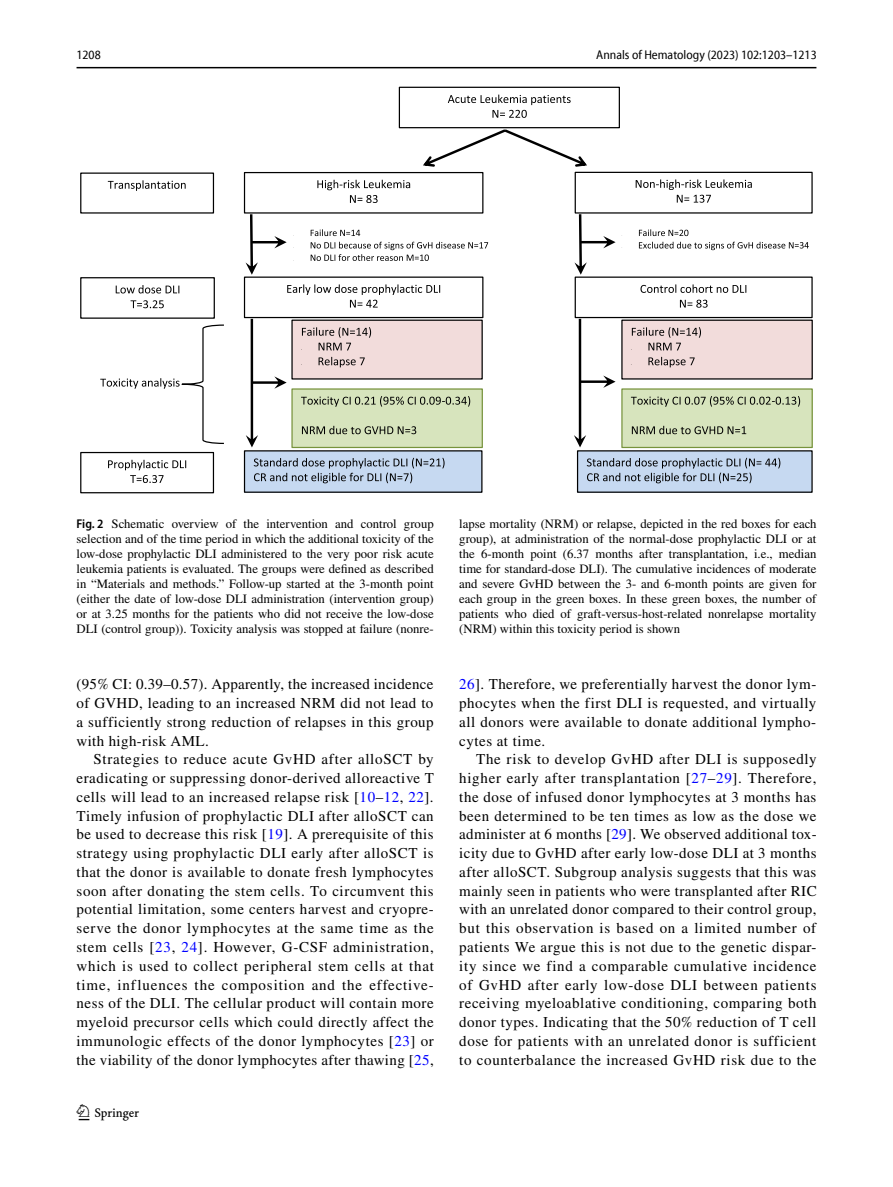
<style>
.page{position:relative;width:893px;height:1187px;background:#fff}
.page>*{position:absolute;margin:0;border:0;box-sizing:border-box;transform-origin:0 0}
.t1{font:22.5px "Springnew Regular 2";color:#000}
.t2{font:15px/18.8px "STIX";letter-spacing:.035em;color:#000;text-align:justify}
.t3{font:12.75px/15px "STIX";color:#000;text-align:justify}
.t4{font:semi-condensed 12.75px "Myriad Pro Unic";color:#000}
.s1{font-family:"Myriad Pro";font-weight:600;font-stretch:semi-condensed}
.s2{color:#00f}
</style>
<div class="page">
<hr style="left:77px;top:67px;width:739px;height:1px;background:#000">
<svg style="left:108px;top:180px;width:78px;height:11px"></svg>
<div style="left:80px;top:277px;width:135px;height:42px;border:1px solid #000"></div>
<svg style="left:116px;top:285px;width:63px;height:8px"></svg>
<svg style="left:131px;top:300px;width:33px;height:8px"></svg>
<div style="left:80px;top:452px;width:134px;height:41px;border:1px solid #000"></div>
<svg style="left:108px;top:459px;width:78px;height:24px"></svg>
<div style="left:244px;top:172px;width:239px;height:41px;border:1px solid #000"></div>
<svg style="left:317px;top:180px;width:93px;height:23px"></svg>
<svg style="left:311px;top:229px;width:49px;height:7px"></svg>
<svg style="left:311px;top:242px;width:177px;height:19px"></svg>
<svg style="left:246px;top:214px;width:41px;height:61px"></svg>
<div style="left:575px;top:172px;width:238px;height:41px;border:1px solid #000"></div>
<svg style="left:636px;top:179px;width:116px;height:24px"></svg>
<div style="left:399px;top:87px;width:221px;height:41px;border:1px solid #000"></div>
<svg style="left:448px;top:95px;width:123px;height:23px"></svg>
<svg style="left:423px;top:129px;width:164px;height:38px"></svg>
<div style="left:244px;top:276px;width:239px;height:42px;border:1px solid #000"></div>
<svg style="left:287px;top:284px;width:153px;height:23px"></svg>
<svg style="left:639px;top:229px;width:49px;height:7px"></svg>
<svg style="left:639px;top:242px;width:170px;height:8px"></svg>
<div style="left:575px;top:276px;width:238px;height:42px;border:1px solid #000"></div>
<svg style="left:640px;top:284px;width:106px;height:9px"></svg>
<svg style="left:680px;top:300px;width:28px;height:8px"></svg>
<div style="left:244px;top:451px;width:238px;height:41px;background:#c6d9f1"></div>
<div style="left:244px;top:450px;width:238px;height:43px;border:1px solid #000"></div>
<svg style="left:254px;top:458px;width:191px;height:25px"></svg>
<div style="left:291px;top:388px;width:192px;height:60px;background:#d7e4bd;border:1px solid #77933c"></div>
<svg style="left:301px;top:396px;width:169px;height:11px"></svg>
<svg style="left:302px;top:426px;width:114px;height:8px"></svg>
<div style="left:291px;top:319px;width:192px;height:60px;background:#f2dcdb;border:1px solid #000"></div>
<svg style="left:301px;top:327px;width:70px;height:23px"></svg>
<svg style="left:319px;top:357px;width:46px;height:10px"></svg>
<div style="left:622px;top:389px;width:190px;height:58px;background:#d7e4bd"></div>
<div style="left:621px;top:388px;width:192px;height:60px;border:1px solid #77933c"></div>
<svg style="left:631px;top:396px;width:169px;height:11px"></svg>
<svg style="left:632px;top:426px;width:114px;height:8px"></svg>
<div style="left:622px;top:320px;width:190px;height:59px;background:#f2dcdb"></div>
<div style="left:621px;top:319px;width:192px;height:60px;border:1px solid #000"></div>
<svg style="left:631px;top:327px;width:70px;height:23px"></svg>
<svg style="left:648px;top:357px;width:47px;height:10px"></svg>
<div style="left:578px;top:451px;width:234px;height:41px;background:#c6d9f1"></div>
<div style="left:577px;top:450px;width:236px;height:43px;border:1px solid #000"></div>
<svg style="left:587px;top:458px;width:193px;height:25px"></svg>
<svg style="left:574px;top:319px;width:41px;height:128px"></svg>
<svg style="left:246px;top:319px;width:41px;height:128px"></svg>
<svg style="left:100px;top:324px;width:124px;height:120px"></svg>
<svg style="left:574px;top:214px;width:42px;height:61px"></svg>
<p class="t4" style="left:77px;top:50px;width:26px">1208</p>
<p class="t4" style="left:596px;top:50px;width:222px">Annals of Hematology (2023) 102:1203–1213</p>
<p class="t3" style="left:77px;top:517px;width:359px"><span class="s1">Fig. 2</span> Schematic overview of the intervention and control group selection and of the time period in which the additional toxicity of the low-dose prophylactic DLI administered to the very poor risk acute leukemia patients is evaluated. The groups were defined as described in “Materials and methods.” Follow-up started at the 3-month point (either the date of low-dose DLI administration (intervention group) or at 3.25 months for the patients who did not receive the low-dose DLI (control group)). Toxicity analysis was stopped at failure (nonre-</p>
<p class="t3" style="left:459px;top:517px;width:359px">lapse mortality (NRM) or relapse, depicted in the red boxes for each group), at administration of the normal-dose prophylactic DLI or at the 6-month point (6.37 months after transplantation, i.e., median time for standard-dose DLI). The cumulative incidences of moderate and severe GvHD between the 3- and 6-month points are given for each group in the green boxes. In these green boxes, the number of patients who died of graft-versus-host-related nonrelapse mortality (NRM) within this toxicity period is shown</p>
<p class="t2" style="left:77px;top:676px;width:359px">(95% CI: 0.39–0.57). Apparently, the increased incidence of GVHD, leading to an increased NRM did not lead to a sufficiently strong reduction of relapses in this group with high-risk AML.</p>
<p class="t2" style="left:77px;top:751px;width:359px;text-indent:17px">Strategies to reduce acute GvHD after alloSCT by eradicating or suppressing donor-derived alloreactive T cells will lead to an increased relapse risk [<span class="s2">10</span>–<span class="s2">12</span>, <span class="s2">22</span>].<br>Timely infusion of prophylactic DLI after alloSCT can be used to decrease this risk [<span class="s2">19</span>]. A prerequisite of this strategy using prophylactic DLI early after alloSCT is that the donor is available to donate fresh lymphocytes soon after donating the stem cells. To circumvent this potential limitation, some centers harvest and cryopre&shy;serve the donor lymphocytes at the same time as the stem cells [<span class="s2">23</span>, <span class="s2">24</span>]. However, G-CSF administration, which is used to collect peripheral stem cells at that time, influences the composition and the effective&shy;ness of the DLI. The cellular product will contain more myeloid precursor cells which could directly affect the immunologic effects of the donor lymphocytes [<span class="s2">23</span>] or the viability of the donor lymphocytes after thawing [<span class="s2">25</span>,</p>
<h1 class="t1" style="left:79px;top:1104px;width:62px">1 3</h1>
<p class="t2" style="left:459px;top:676px;width:359px"><span class="s2">26</span>]. Therefore, we preferentially harvest the donor lym&shy;phocytes when the first DLI is requested, and virtually all donors were available to donate additional lympho&shy;cytes at time.</p>
<p class="t2" style="left:459px;top:751px;width:359px;text-indent:17px">The risk to develop GvHD after DLI is supposedly higher early after transplantation [<span class="s2">27</span>–<span class="s2">29</span>]. Therefore, the dose of infused donor lymphocytes at 3 months has been determined to be ten times as low as the dose we administer at 6 months [<span class="s2">29</span>]. We observed additional tox&shy;icity due to GvHD after early low-dose DLI at 3 months after alloSCT. Subgroup analysis suggests that this was mainly seen in patients who were transplanted after RIC with an unrelated donor compared to their control group, but this observation is based on a limited number of patients We argue this is not due to the genetic dispar&shy;ity since we find a comparable cumulative incidence of GvHD after early low-dose DLI between patients receiving myeloablative conditioning, comparing both donor types. Indicating that the 50% reduction of T cell dose for patients with an unrelated donor is sufficient to counterbalance the increased GvHD risk due to the</p>
</div>
